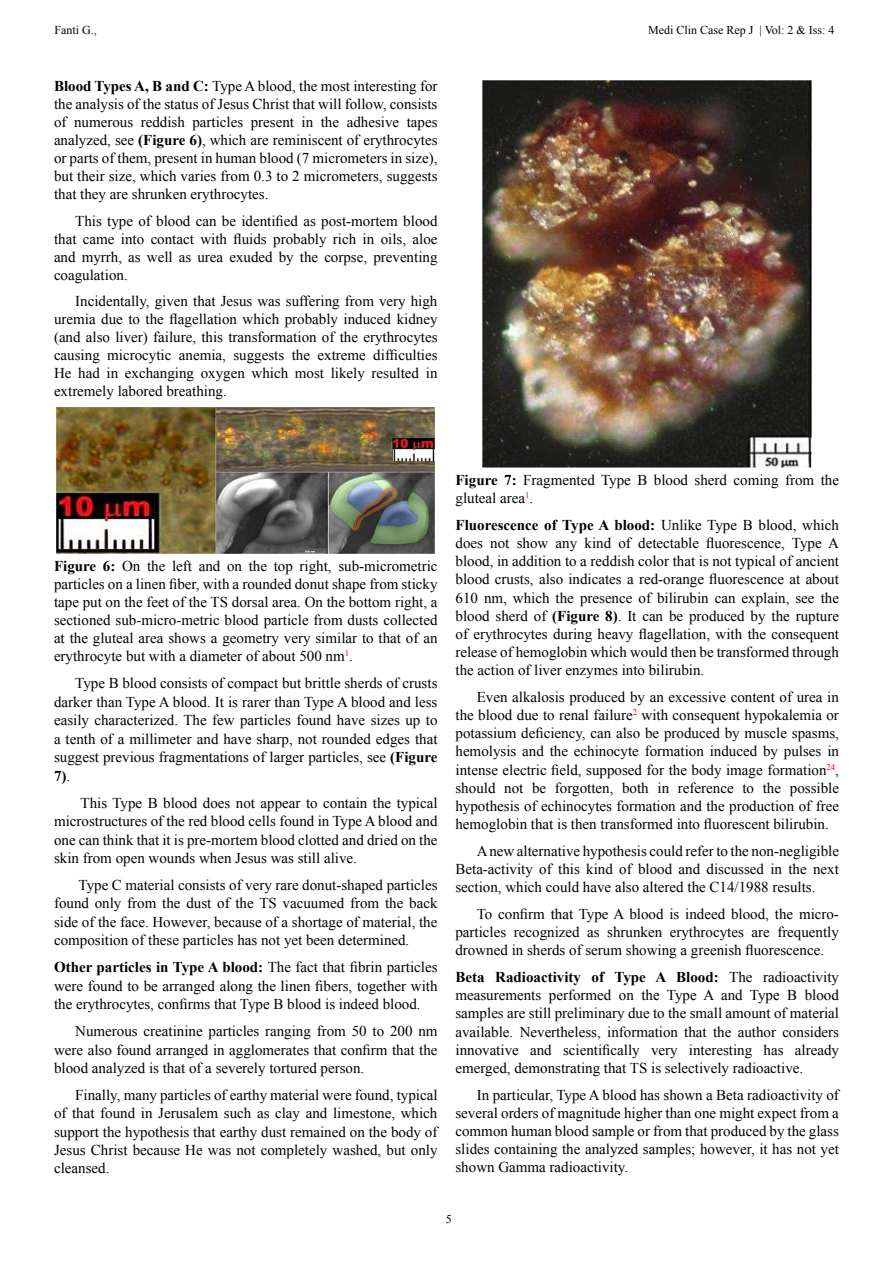
<style>
.page{position:relative;width:893px;height:1263px;background:#fff}
.page>*{position:absolute;margin:0;border:0;box-sizing:border-box;transform-origin:0 0}
.t1{font:15px/18.1px "Times New Roman";color:#000;text-align:justify}
.t2{font:700 15px "Times New Roman";color:#000}
.t3{font:12px "Times New Roman";color:#000}
.t4{font:8.7px "Times New Roman";color:#f00}
.s1{font-weight:700}
.s2{font-size:15px;color:#000}
</style>
<div class="page">
<img style="left:57px;top:408px;width:378px;height:145px">
<img style="left:483px;top:81px;width:328px;height:386px">
<p class="t3" style="left:54px;top:22px;width:44px">Fanti G.,</p>
<p class="t1" style="left:54px;top:77px;width:385px;text-align:right"><span class="s1">Blood Types A B, and C:</span> Type A blood, the most interesting for the analysis of the status of Jesus Christ that will follow, consists tapes</p>
<p class="t1" style="left:141px;top:113px;width:46px">reddish</p>
<p class="t1" style="left:192px;top:113px;width:52px">particles</p>
<p class="t1" style="left:302px;top:113px;width:13px">in</p>
<p class="t1" style="left:321px;top:113px;width:20px">the</p>
<p class="t1" style="left:347px;top:113px;width:54px">adhesive</p>
<p class="t1" style="left:54px;top:113px;width:385px;text-align:left">of<br>analyzed, see <span class="s1">(Figure</span> ,<span class="s1">)6</span> which are reminiscent of erythrocytes or parts of them, present in human blood 7( micrometers in size ,( but their size, which varies from 0.3 to 2 micrometers, suggests that they are shrunken erythrocytes.</p>
<p class="t1" style="left:54px;top:211px;width:385px;text-indent:21px">This type of blood can be identified as post-mortem blood that came into contact with fluids probably rich in oils, aloe and myrrh, as well as urea exuded by the corpse, preventing coagulation.</p>
<p class="t1" style="left:54px;top:292px;width:385px;text-align:right">Incidentally, given that Jesus was suffering from very high uremia due to the flagellation which probably induced kidney (and also liver) failure, this transformation of the erythrocytes difficulties</p>
<p class="t1" style="left:251px;top:113px;width:45px">present</p>
<p class="t1" style="left:74px;top:113px;width:61px">numerous</p>
<p class="t1" style="left:54px;top:346px;width:385px;text-align:left">causing<br>He had in exchanging oxygen which most likely resulted in extremely labored breathing.</p>
<p class="t1" style="left:107px;top:346px;width:66px">microcytic</p>
<p class="t1" style="left:179px;top:346px;width:49px">anemia,</p>
<p class="t1" style="left:292px;top:346px;width:20px">the</p>
<p class="t1" style="left:233px;top:346px;width:52px">suggests</p>
<p class="t1" style="left:318px;top:346px;width:50px">extreme</p>
<p class="t3" style="left:648px;top:22px;width:107px">Medi Clin Case Rep J</p>
<p class="t3" style="left:759px;top:22px;width:76px">| Vol 2: &amp; Iss 4:</p>
<p class="t1" style="left:54px;top:557px;width:385px"><span class="s1">Figure 6:</span> On the left and on the top right, sub-micrometric particles on a linen fiber, with a rounded donut shape from sticky tape put on the feet of the TS dorsal area. On the bottom right a, sectioned sub-micro-metric blood particle from dusts collected at the gluteal area shows a geometry very similar to that of an</p>
<p class="t4" style="left:345px;top:648px;width:6px">1</p>
<p class="t1" style="left:75px;top:643px;width:364px;line-height:27px;text-indent:-21px">erythrocyte but with a diameter of about 500 nm .<br>Type B blood consists of compact but brittle sherds of crusts</p>
<p class="t1" style="left:54px;top:692px;width:385px">darker than Type A blood. It is rarer than Type A blood and less easily characterized. The few particles found have sizes up to a tenth of a millimeter and have sharp, not rounded edges that suggest previous fragmentations of larger particles, see <span class="s1">(Figure<br></span>.<span class="s1">(7</span></p>
<p class="t1" style="left:54px;top:793px;width:385px;text-indent:26px">This Type B blood does not appear to contain the typical microstructures of the red blood cells found in Type A blood and one can think that isit pre-mortem blood clotted and dried on the skin from open wounds when Jesus was still alive.</p>
<p class="t1" style="left:54px;top:875px;width:385px;text-indent:25px">Type C material consists of very rare donut-shaped particles found only from the dust of the TS vacuumed from the back side of the face. However, because of a shortage of material, the composition of these particles has not yet been determined.</p>
<p class="t1" style="left:54px;top:958px;width:385px"><span class="s1">Other particles in Type A blood:</span> The fact that fibrin particles were found to be arranged along the linen fibers, together with the erythrocytes, confirms that Type B blood is indeed blood.</p>
<p class="t1" style="left:54px;top:1021px;width:385px;text-indent:21px">Numerous creatinine particles ranging from 50 to 200 nm were also found arranged in agglomerates that confirm that the blood analyzed is that of a severely tortured person.</p>
<p class="t1" style="left:54px;top:1085px;width:385px;text-indent:21px">Finally, many particles of earthy material were found, typical of that found in Jerusalem such as clay and limestone, which support the hypothesis that earthy dust remained on the body of Jesus Christ because He was not completely washed, but only cleansed.</p>
<p class="t1" style="left:455px;top:471px;width:385px"><span class="s1">Figure 7:</span> Fragmented Type B blood sherd coming from the</p>
<p class="t4" style="left:525px;top:489px;width:6px">1</p>
<p class="t1" style="left:455px;top:484px;width:385px;line-height:26.7px">gluteal area .<br><span class="s1">Fluorescence of Type A blood:</span> Unlike Type B blood, which</p>
<p class="t1" style="left:792px;top:534px;width:49px">Type A</p>
<p class="t1" style="left:455px;top:534px;width:385px;text-align:left">does<br>blood in, addition to a reddish color that is not typical of ancient blood crusts, also indicates a red-orange fluorescence at about 610 nm, which the presence of bilirubin can explain, see the blood sherd of <span class="s1">(Figure</span> .<span class="s1">)8</span> It can be produced by the rupture of erythrocytes during heavy flagellation, with the consequent release of hemoglobin which would then be transformed through the action of liver enzymes into bilirubin.</p>
<p class="t1" style="left:477px;top:688px;width:364px">Even alkalosis produced by an excessive content of urea in</p>
<p class="t4" style="left:633px;top:706px;width:6px">2</p>
<p class="t1" style="left:517px;top:534px;width:33px">show</p>
<p class="t1" style="left:584px;top:534px;width:28px">kind</p>
<p class="t1" style="left:638px;top:534px;width:62px">detectable</p>
<p class="t1" style="left:706px;top:534px;width:80px">fluorescence,</p>
<p class="t1" style="left:618px;top:534px;width:14px">of</p>
<p class="t1" style="left:490px;top:534px;width:21px">not</p>
<p class="t1" style="left:556px;top:534px;width:23px">any</p>
<p class="t1" style="left:455px;top:706px;width:385px;text-indent:186px">with consequent hypokalemia or potassium deficiency, can also be produced by muscle spasms, hemolysis and the echinocyte formation induced by pulses in</p>
<p class="t4" style="left:826px;top:761px;width:14px">24<span class="s2">,</span></p>
<p class="t1" style="left:455px;top:706px;width:179px">the blood due to renal failure</p>
<p class="t1" style="left:790px;top:760px;width:51px;text-indent:-334px">intense electric field, supposed for the body image formation possible</p>
<p class="t1" style="left:455px;top:778px;width:385px;text-align:left">should<br>hypothesis of echinocytes formation and the production of free hemoglobin that is then transformed into fluorescent bilirubin.</p>
<p class="t1" style="left:455px;top:841px;width:385px;text-indent:21px">Anew alternative hypothesis could refer to the non-negligible Beta-activity of this kind of blood and discussed in the next section, which could have also altered the C14/1988 results.</p>
<p class="t1" style="left:777px;top:923px;width:63px">frequently</p>
<p class="t1" style="left:532px;top:778px;width:16px">be</p>
<p class="t1" style="left:622px;top:778px;width:28px">both</p>
<p class="t1" style="left:657px;top:778px;width:13px">in</p>
<p class="t1" style="left:763px;top:778px;width:20px">the</p>
<p class="t1" style="left:555px;top:778px;width:60px">forgotten,</p>
<p class="t1" style="left:678px;top:778px;width:57px">reference</p>
<p class="t1" style="left:504px;top:778px;width:21px">not</p>
<p class="t1" style="left:742px;top:778px;width:13px">to</p>
<p class="t1" style="left:477px;top:905px;width:364px">To confirm that Type A blood is indeed blood, the micro-</p>
<p class="t1" style="left:763px;top:937px;width:77px;line-height:26.7px;text-indent:-308px">drowned in sherds of serum showing a greenish fluorescence. radioactivity</p>
<p class="t1" style="left:455px;top:923px;width:52px">particles</p>
<p class="t1" style="left:514px;top:923px;width:67px">recognized</p>
<p class="t1" style="left:607px;top:923px;width:56px">shrunken</p>
<p class="t1" style="left:670px;top:923px;width:76px">erythrocytes</p>
<p class="t1" style="left:751px;top:923px;width:20px">are</p>
<p class="t1" style="left:587px;top:923px;width:14px">as</p>
<p class="t1" style="left:729px;top:968px;width:25px">The</p>
<p class="t2" style="left:495px;top:966px;width:87px">Radioactivity</p>
<p class="t2" style="left:592px;top:966px;width:14px">of</p>
<p class="t2" style="left:656px;top:966px;width:12px">A</p>
<p class="t2" style="left:455px;top:966px;width:31px">Beta</p>
<p class="t2" style="left:614px;top:966px;width:33px">Type</p>
<p class="t2" style="left:676px;top:966px;width:44px">Blood:</p>
<p class="t1" style="left:549px;top:986px;width:64px">performed</p>
<p class="t1" style="left:641px;top:986px;width:20px">the</p>
<p class="t1" style="left:667px;top:986px;width:77px">Type A and</p>
<p class="t1" style="left:805px;top:986px;width:36px">blood</p>
<p class="t1" style="left:750px;top:986px;width:31px">Type</p>
<p class="t1" style="left:787px;top:986px;width:12px">B</p>
<p class="t1" style="left:455px;top:986px;width:87px">measurements</p>
<p class="t1" style="left:455px;top:1004px;width:385px">samples are still preliminary due to the small amount of material</p>
<p class="t1" style="left:455px;top:1022px;width:385px">available. Nevertheless, information that the author considers</p>
<p class="t1" style="left:795px;top:1040px;width:46px">already</p>
<p class="t1" style="left:619px;top:986px;width:16px">on</p>
<p class="t1" style="left:455px;top:1040px;width:349px">innovative<br>emerged, demonstrating that TS is selectively radioactive.</p>
<p class="t1" style="left:455px;top:1085px;width:385px;text-indent:21px">In particular, Type A blood has shown a Beta radioactivity of several orders of magnitude higher than one might expect from a common human blood sample or from that produced by the glass slides containing the analyzed samples; however it, has not yet shown Gamma radioactivity.</p>
<p class="t1" style="left:530px;top:1040px;width:23px">and</p>
<p class="t1" style="left:563px;top:1040px;width:78px">scientifically</p>
<p class="t1" style="left:689px;top:1040px;width:65px">interesting</p>
<p class="t1" style="left:763px;top:1040px;width:21px">has</p>
<p class="t1" style="left:651px;top:1040px;width:28px">very</p>
<p class="t3" style="left:446px;top:1211px;width:7px">5</p>
</div>
